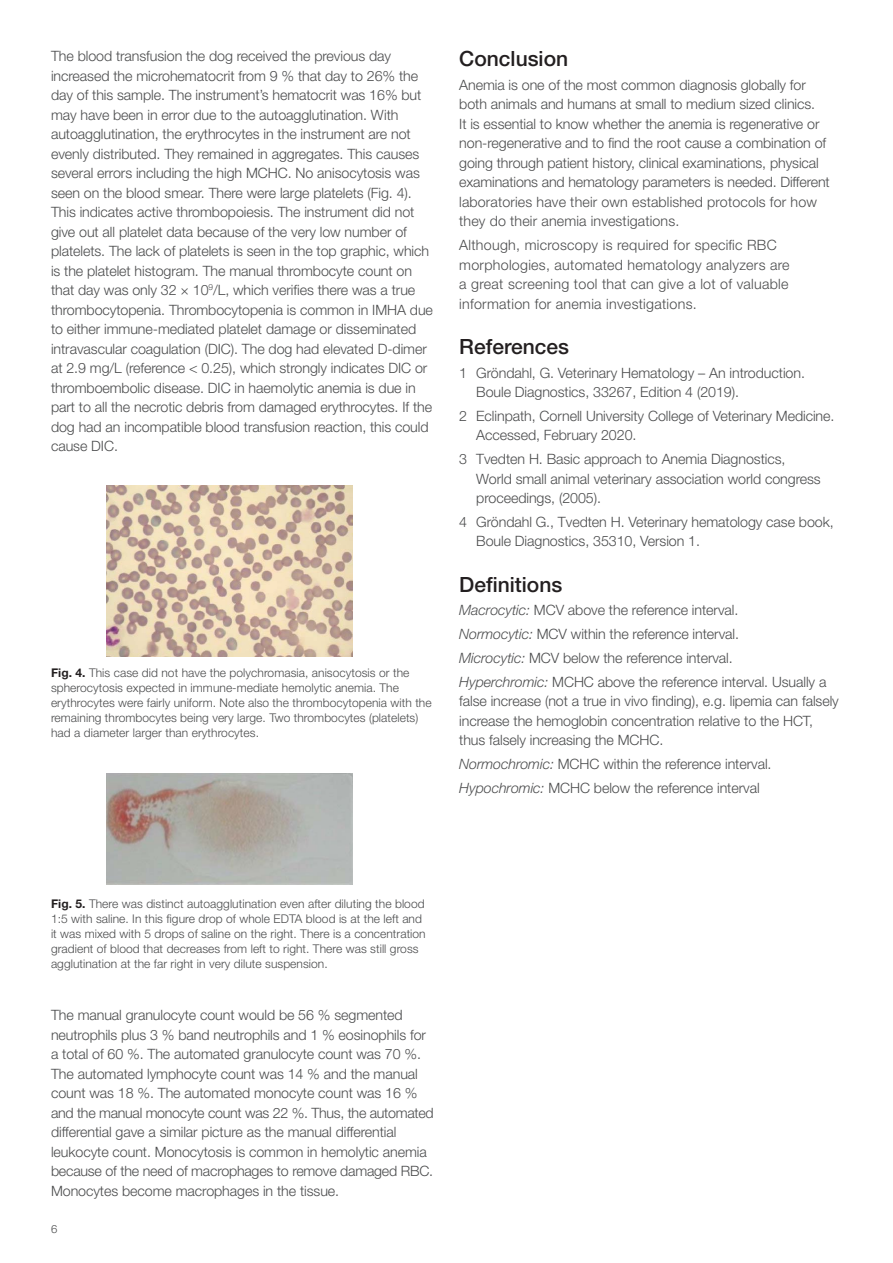
<style>
.page{position:relative;width:893px;height:1263px;background:#fff}
.page>*{position:absolute;margin:0;border:0;box-sizing:border-box;transform-origin:0 0}
.t1{font:500 21px "Helvetica Neue LT Pro";color:#231f20}
.t2{font:300 14.25px/19.5px "Helvetica Neue LT Pro";letter-spacing:-.005em;color:#4b4c4d}
.t3{font:300 14.25px/19.5px "Helvetica Neue LT Pro";letter-spacing:.02em;color:#4b4c4d}
.t4{font:300 12px/15px "Helvetica Neue LT Pro";letter-spacing:.005em;color:#4b4c4d}
.t5{font:300 11.25px "Helvetica Neue LT Pro";color:#4b4c4d}
.s1{font-style:italic}
.s2{font-weight:700;color:#231f20}
</style>
<div class="page">
<img style="left:107px;top:486px;width:245px;height:170px">
<img style="left:107px;top:773px;width:245px;height:112px">
<p class="t2" style="left:51px;top:46px;width:383px">The blood transfusion the dog received the previous day increased the microhematocrit from 9 % that day to 26% the day of this sample. The instrument’s hematocrit was 16% but may have been in error due to the autoagglutination. With autoagglutination, the erythrocytes in the instrument are not evenly distributed. They remained in aggregates. This causes several errors including the high MCHC. No anisocytosis was seen on the blood smear. There were large platelets (Fig. 4).<br>This indicates active thrombopoiesis. The instrument did not give out all platelet data because of the very low number of platelets. The lack of platelets is seen in the top graphic, which is the platelet histogram. The manual thrombocyte count on that day was only 32 × 10<sup>9</sup>/L, which verifies there was a true thrombocytopenia. Thrombocytopenia is common in IMHA due to either immune-mediated platelet damage or disseminated intravascular coagulation (DIC). The dog had elevated D-dimer at 2.9 mg/L (reference &lt; 0.25), which strongly indicates DIC or thromboembolic disease. DIC in haemolytic anemia is due in part to all the necrotic debris from damaged erythrocytes. If the dog had an incompatible blood transfusion reaction, this could cause DIC.</p>
<h1 class="t1" style="left:459px;top:46px;width:110px">Conclusion</h1>
<p class="t2" style="left:459px;top:75px;width:372px">Anemia is one of the most common diagnosis globally for both animals and humans at small to medium sized clinics.<br>It is essential to know whether the anemia is regenerative or non-regenerative and to find the root cause a combination of going through patient history, clinical examinations, physical examinations and hematology parameters is needed. Different laboratories have their own established protocols for how they do their anemia investigations.</p>
<p class="t3" style="left:459px;top:235px;width:332px">Although, microscopy is required for specific RBC morphologies, automated hematology analyzers are a great screening tool that can give a lot of valuable information for anemia investigations.</p>
<h1 class="t1" style="left:459px;top:334px;width:111px">References</h1>
<p class="t2" style="left:476px;top:362px;width:330px;text-indent:-17px">1 Gröndahl, G. Veterinary Hematology – An introduction.<br>Boule Diagnostics, 33267, Edition 4 (2019).</p>
<p class="t2" style="left:476px;top:406px;width:360px;text-indent:-17px">2 Eclinpath, Cornell University College of Veterinary Medicine.<br>Accessed, February 2020.</p>
<p class="t2" style="left:476px;top:449px;width:346px;text-indent:-17px">3 Tvedten H. Basic approach to Anemia Diagnostics,<br>World small animal veterinary association world congress proceedings, (2005).</p>
<p class="t2" style="left:476px;top:512px;width:359px;text-indent:-17px">4 Gröndahl G., Tvedten H. Veterinary hematology case book,<br>Boule Diagnostics, 35310, Version 1.</p>
<h1 class="t1" style="left:459px;top:572px;width:105px">Definitions</h1>
<p class="t2" style="left:459px;top:598px;width:369px;line-height:23.7px"><span class="s1">Macrocytic:</span> MCV above the reference interval.<br><span class="s1">Normocytic:</span> MCV within the reference interval.<br><span class="s1">Microcytic:</span> MCV below the reference interval.<br><span class="s1">Hyperchromic:</span> MCHC above the reference interval. Usually a</p>
<p class="t2" style="left:459px;top:691px;width:381px">false increase (not a true in vivo finding), e.g. lipemia can falsely increase the hemoglobin concentration relative to the HCT, thus falsely increasing the MCHC.</p>
<p class="t2" style="left:459px;top:752px;width:314px;line-height:23.7px"><span class="s1">Normochromic:</span> MCHC within the reference interval.<br><span class="s1">Hypochromic:</span> MCHC below the reference interval</p>
<p class="t4" style="left:51px;top:665px;width:382px"><span class="s2">Fig. 4.</span> This case did not have the polychromasia, anisocytosis or the spherocytosis expected in immune-mediate hemolytic anemia. The erythrocytes were fairly uniform. Note also the thrombocytopenia with the remaining thrombocytes being very large. Two thrombocytes (platelets) had a diameter larger than erythrocytes.</p>
<p class="t4" style="left:51px;top:895px;width:376px"><span class="s2">Fig. 5.</span> There was distinct autoagglutination even after diluting the blood 1:5 with saline. In this figure drop of whole EDTA blood is at the left and it was mixed with 5 drops of saline on the right. There is a concentration gradient of blood that decreases from left to right. There was still gross agglutination at the far right in very dilute suspension.</p>
<p class="t2" style="left:51px;top:1005px;width:384px">The manual granulocyte count would be 56 % segmented neutrophils plus 3 % band neutrophils and 1 % eosinophils for a total of 60 %. The automated granulocyte count was 70 %.<br>The automated lymphocyte count was 14 % and the manual count was 18 %. The automated monocyte count was 16 % and the manual monocyte count was 22 %. Thus, the automated differential gave a similar picture as the manual differential leukocyte count. Monocytosis is common in hemolytic anemia because of the need of macrophages to remove damaged RBC.<br>Monocytes become macrophages in the tissue.</p>
<p class="t5" style="left:51px;top:1222px;width:8px">6</p>
</div>
